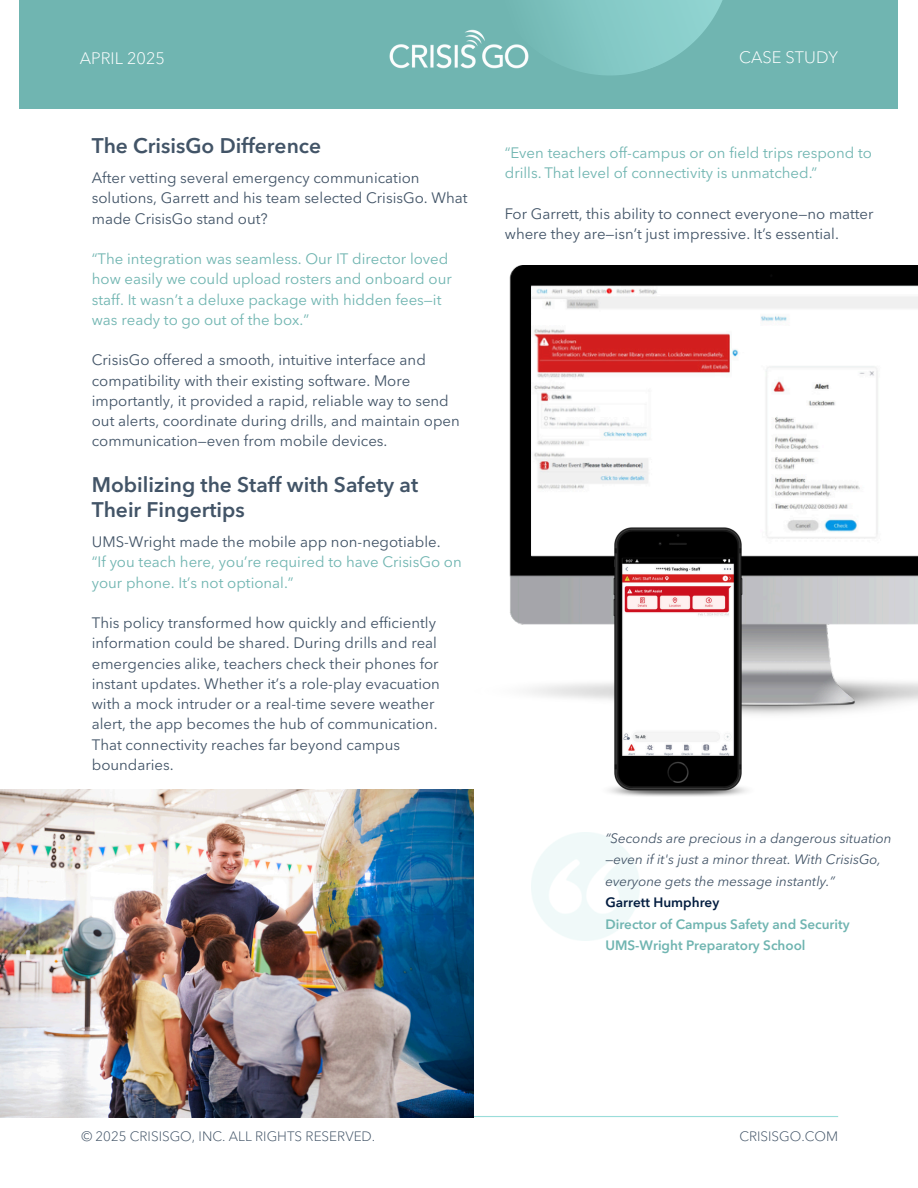
<style>
.page{position:relative;width:918px;height:1188px;background:#fff}
.page>*{position:absolute;margin:0;border:0;box-sizing:border-box;transform-origin:0 0}
.t1{font:600 21px/24.8px "Avenir Next LT Pro";color:#425467}
.t2{font:300 16.5px "Avenir Next LT Pro";color:#fff}
.t3{font:15px/20.2px "Avenir Next LT Pro";color:#425467}
.t4{font:15px/20.2px "Avenir Next LT Pro";color:#70b5b1}
.t5{font:italic 13.5px/21.3px "Avenir Next LT Pro";color:#425467}
.t6{font:600 13.5px "Avenir Next LT Pro";color:#70b5b1}
.t7{font:300 13.5px "Avenir Next LT Pro";color:#425467}
.t8{font:600 13.5px "Avenir Next LT Pro";color:#031d40}
.s1{color:#425467}
</style>
<div class="page">
<div style="left:19px;top:0;width:879px;height:109px;background:#70b5b1"></div>
<svg style="left:548px;top:0;width:175px;height:75px"></svg>
<img style="left:389px;top:29px;width:140px;height:40px">
<hr style="left:80px;top:1116px;width:758px;height:1px;background:#9addda">
<img style="left:509px;top:266px;width:409px;height:449px">
<img style="left:573px;top:525px;width:210px;height:272px">
<img style="left:0;top:790px;width:474px;height:327px">
<h3 class="t2" style="left:80px;top:47px;width:87px">APRIL 2025</h3>
<h3 class="t2" style="left:739px;top:47px;width:100px">CASE STUDY</h3>
<p class="t1" style="left:92px;top:135px;width:231px">The CrisisGo Difference</p>
<h3 class="t3" style="left:92px;top:169px;width:377px">After vetting several emergency communication solutions, Garrett and his team selected CrisisGo. What made CrisisGo stand out?</h3>
<p class="t4" style="left:92px;top:250px;width:362px">“The integration was seamless. Our IT director loved how easily we could upload rosters and onboard our staff. It wasn’t a deluxe package with hidden fees—it was ready to go out of the box.”</p>
<p class="t3" style="left:92px;top:351px;width:370px">CrisisGo offered a smooth, intuitive interface and compatibility with their existing software. More importantly, it provided a rapid, reliable way to send out alerts, coordinate during drills, and maintain open communication—even from mobile devices.</p>
<h3 class="t1" style="left:92px;top:475px;width:328px">Mobilizing the Staff with Safety at<br>Their Fingertips</h3>
<p class="t4" style="left:92px;top:533px;width:372px"><span class="s1">UMS-Wright made the mobile app non-negotiable.<br></span>“If you teach here, you’re required to have CrisisGo on your phone. It’s not optional.”</p>
<p class="t3" style="left:92px;top:614px;width:350px">This policy transformed how quickly and efficiently information could be shared. During drills and real emergencies alike, teachers check their phones for instant updates. Whether it’s a role-play evacuation with a mock intruder or a real-time severe weather alert, the app becomes the hub of communication.<br>That connectivity reaches far beyond campus boundaries.</p>
<p class="t4" style="left:505px;top:144px;width:369px">“Even teachers off-campus or on field trips respond to drills. That level of connectivity is unmatched.”</p>
<p class="t3" style="left:505px;top:205px;width:370px">For Garrett, this ability to connect everyone—no matter where they are—isn’t just impressive. It’s essential.</p>
<p class="t5" style="left:605px;top:829px;width:288px">“Seconds are precious in a dangerous situation —even if it's just a minor threat. With CrisisGo, everyone gets the message instantly.”</p>
<p class="t8" style="left:605px;top:897px;width:115px">Garrett Humphrey</p>
<h2 class="t6" style="left:605px;top:918px;width:246px">Director of Campus Safety and Security</h2>
<h1 class="t6" style="left:605px;top:940px;width:202px">UMS-Wright Preparatory School</h1>
<p class="t7" style="left:81px;top:1128px;width:295px">© 2025 CRISISGO, INC. ALL RIGHTS RESERVED.</p>
<h1 class="t7" style="left:739px;top:1128px;width:100px">CRISISGO.COM</h1>
</div>
